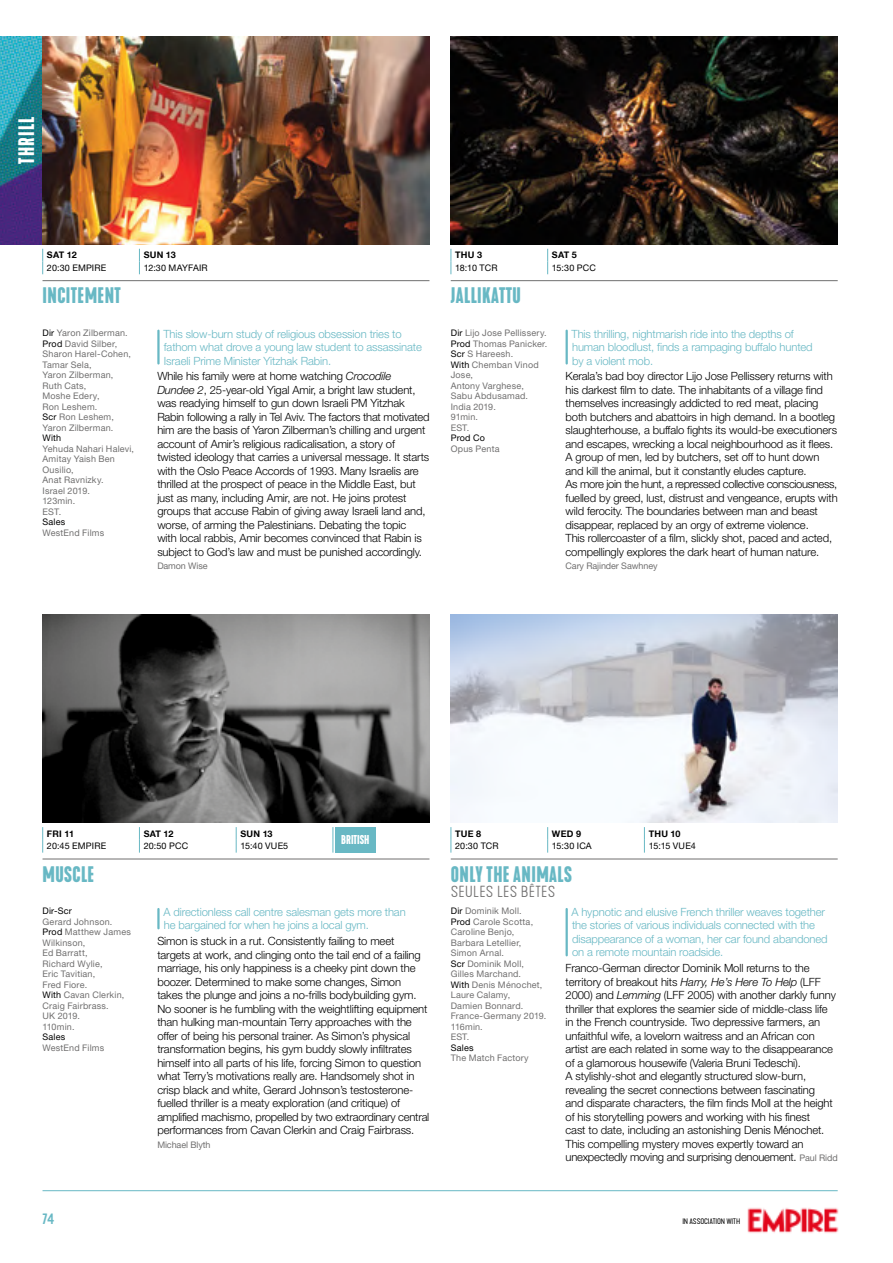
<style>
.page{position:relative;width:893px;height:1263px;background:#fff}
.page>*{position:absolute;margin:0;border:0;box-sizing:border-box;transform-origin:0 0}
.t1{font:600 condensed 21px "Kapra Neue";letter-spacing:.02em;color:#68b8c4}
.t2{font:600 condensed 21px "Kapra Neue";letter-spacing:.06em;color:#fff}
.t3{font:300 expanded 15px "Kapra Neue";letter-spacing:.02em;color:#706f6f}
.t4{font:500 15px "Kapra Neue";color:#68b8c4}
.t5{font:600 condensed 12px "Kapra Neue";color:#fff}
.t6{font:300 11.25px/13.5px "Helvetica Neue LT Std";letter-spacing:-.01em;color:#000}
.t7{font:300 11.25px/13.5px "Helvetica Neue LT Std";letter-spacing:-.01em;color:#68b8c4}
.t8{font:9px/10.5px "Helvetica Neue LT Std";letter-spacing:.02em;color:#706f6f}
.t9{font:9px "Helvetica Neue LT Std";letter-spacing:.02em;color:#000}
.t10{font:700 9px "Helvetica Neue LT";letter-spacing:.025em;color:#000}
.t11{font:9px "Helvetica Neue LT Std";letter-spacing:-.01em;color:#706f6f}
.t12{font:expanded 7.5px "Kapra Neue";letter-spacing:-.01em;color:#000}
.s1{color:#000}
.s2{font-style:italic}
.s3{font-weight:400;font-size:9px;color:#706f6f}
</style>
<div class="page">
<hr style="left:43px;top:1190px;width:795px;height:1px;background:#68b8c4">
<hr style="left:43px;top:859px;width:386px;height:1px;background:#706f6f">
<hr style="left:43px;top:280px;width:386px;height:1px;background:#706f6f">
<hr style="left:451px;top:859px;width:387px;height:1px;background:#706f6f">
<hr style="left:451px;top:280px;width:387px;height:1px;background:#706f6f">
<img style="left:0;top:36px;width:429px;height:208px">
<img style="left:451px;top:614px;width:387px;height:209px">
<img style="left:451px;top:36px;width:387px;height:208px">
<img style="left:43px;top:614px;width:386px;height:209px">
<img style="left:747px;top:1207px;width:92px;height:26px">
<svg style="left:451px;top:827px;width:1px;height:26px"></svg>
<svg style="left:547px;top:827px;width:1px;height:26px"></svg>
<svg style="left:644px;top:827px;width:1px;height:26px"></svg>
<svg style="left:42px;top:827px;width:1px;height:26px"></svg>
<svg style="left:139px;top:827px;width:1px;height:26px"></svg>
<svg style="left:236px;top:827px;width:1px;height:26px"></svg>
<svg style="left:451px;top:249px;width:1px;height:25px"></svg>
<svg style="left:547px;top:249px;width:1px;height:25px"></svg>
<svg style="left:42px;top:249px;width:1px;height:25px"></svg>
<svg style="left:139px;top:249px;width:1px;height:25px"></svg>
<hr style="left:157px;top:331px;width:3px;height:32px;background:#68b8c4">
<hr style="left:566px;top:909px;width:2px;height:46px;background:#68b8c4">
<hr style="left:157px;top:909px;width:3px;height:19px;background:#68b8c4">
<hr style="left:566px;top:331px;width:2px;height:32px;background:#68b8c4">
<svg style="left:333px;top:827px;width:43px;height:26px"></svg>
<h1 class="t2" style="left:13px;top:164px;width:48px;rotate:-90deg">THRILL</h1>
<p class="t10" style="left:47px;top:250px;width:31px">SAT 12</p>
<p class="t10" style="left:144px;top:250px;width:34px">SUN 13</p>
<p class="t9" style="left:47px;top:263px;width:61px">20:30 EMPIRE</p>
<p class="t9" style="left:144px;top:263px;width:66px">12:30 MAYFAIR</p>
<p class="t10" style="left:455px;top:250px;width:28px">THU 3</p>
<p class="t10" style="left:552px;top:250px;width:26px">SAT 5</p>
<p class="t9" style="left:455px;top:263px;width:44px">18:10 TCR</p>
<p class="t9" style="left:552px;top:263px;width:46px">15:30 PCC</p>
<h1 class="t1" style="left:43px;top:282px;width:80px">INCITEMENT</h1>
<h1 class="t1" style="left:451px;top:282px;width:72px">JALLIKATTU</h1>
<p class="t8" style="left:43px;top:327px;width:90px"><span class="s1">Dir</span> Yaron Zilberman.<br><span class="s1">Prod</span> David Silber,<br>Sharon Harel-Cohen,<br>Tamar Sela,<br>Yaron Zilberman,<br>Ruth Cats,<br>Moshe Edery,<br>Ron Leshem.<br><span class="s1">Scr</span> Ron Leshem,<br>Yaron Zilberman.</p>
<p class="t9" style="left:43px;top:433px;width:20px">With</p>
<p class="t8" style="left:43px;top:443px;width:93px">Yehuda Nahari Halevi,<br>Amitay Yaish Ben<br>Ousilio,<br>Anat Ravnizky.<br>Israel 2019.<br>123min.<br>EST.</p>
<p class="t9" style="left:43px;top:517px;width:24px">Sales</p>
<p class="t8" style="left:43px;top:527px;width:63px">WestEnd Films</p>
<p class="t7" style="left:163px;top:327px;width:260px">This slow-burn study of religious obsession tries to fathom what drove a young law student to assassinate<br>Israeli Prime Minister Yitzhak Rabin.</p>
<p class="t6" style="left:157px;top:369px;width:274px">While his family were at home watching <span class="s2">Crocodile Dundee 2</span>, 25-year-old Yigal Amir, a bright law student, was readying himself to gun down Israeli PM Yitzhak Rabin following a rally in Tel Aviv. The factors that motivated him are the basis of Yaron Zilberman’s chilling and urgent account of Amir’s religious radicalisation, a story of twisted ideology that carries a universal message. It starts with the Oslo Peace Accords of 1993. Many Israelis are thrilled at the prospect of peace in the Middle East, but just as many, including Amir, are not. He joins protest groups that accuse Rabin of giving away Israeli land and, worse, of arming the Palestinians. Debating the topic<br>with local rabbis, Amir becomes convinced that Rabin is subject to God’s law and must be punished accordingly.</p>
<p class="t11" style="left:157px;top:561px;width:52px">Damon Wise</p>
<p class="t8" style="left:451px;top:327px;width:98px"><span class="s1">Dir</span> Lijo Jose Pellissery.<br><span class="s1">Prod</span> Thomas Panicker.<br><span class="s1">Scr</span> S Hareesh.<br><span class="s1">With</span> Chemban Vinod<br>Jose,<br>Antony Varghese,<br>Sabu Abdusamad.<br>India 2019.<br>91min.<br>EST.</p>
<p class="t9" style="left:451px;top:432px;width:36px">Prod Co</p>
<p class="t8" style="left:451px;top:443px;width:50px">Opus Penta</p>
<p class="t7" style="left:572px;top:327px;width:243px">This thrilling, nightmarish ride into the depths of human bloodlust, finds a rampaging buffalo hunted by a violent mob.</p>
<p class="t6" style="left:566px;top:369px;width:274px">Kerala’s bad boy director Lijo Jose Pellissery returns with his darkest film to date. The inhabitants of a village find themselves increasingly addicted to red meat, placing both butchers and abattoirs in high demand. In a bootleg slaughterhouse, a buffalo fights its would-be executioners and escapes, wrecking a local neighbourhood as it flees.<br>A group of men, led by butchers, set off to hunt down and kill the animal, but it constantly eludes capture.<br>As more join the hunt, a repressed collective consciousness, fuelled by greed, lust, distrust and vengeance, erupts with wild ferocity. The boundaries between man and beast disappear, replaced by an orgy of extreme violence.<br>This rollercoaster of a film, slickly shot, paced and acted, compellingly explores the dark heart of human nature.</p>
<p class="t11" style="left:566px;top:561px;width:94px">Cary Rajinder Sawhney</p>
<p class="t10" style="left:47px;top:828px;width:29px">FRI 11</p>
<p class="t10" style="left:144px;top:828px;width:31px">SAT 12</p>
<p class="t10" style="left:240px;top:828px;width:34px">SUN 13</p>
<p class="t9" style="left:47px;top:841px;width:61px">20:45 EMPIRE</p>
<p class="t9" style="left:144px;top:841px;width:46px">20:50 PCC</p>
<p class="t9" style="left:240px;top:841px;width:49px">15:40 VUE5</p>
<p class="t5" style="left:341px;top:832px;width:30px">BRITISH</p>
<p class="t10" style="left:455px;top:828px;width:28px">TUE 8</p>
<p class="t10" style="left:552px;top:828px;width:31px">WED 9</p>
<p class="t10" style="left:649px;top:828px;width:33px">THU 10</p>
<p class="t9" style="left:455px;top:841px;width:45px">20:30 TCR</p>
<p class="t9" style="left:552px;top:841px;width:41px">15:30 ICA</p>
<p class="t9" style="left:649px;top:841px;width:49px">15:15 VUE4</p>
<h1 class="t1" style="left:43px;top:860px;width:53px">MUSCLE</h1>
<h1 class="t1" style="left:451px;top:860px;width:123px">ONLY THE ANIMALS</h1>
<h2 class="t3" style="left:451px;top:883px;width:106px">SEULES LES BÊTES</h2>
<p class="t9" style="left:43px;top:906px;width:31px">Dir-Scr</p>
<p class="t8" style="left:43px;top:916px;width:90px">Gerard Johnson.<br><span class="s1">Prod</span> Matthew James<br>Wilkinson,<br>Ed Barratt,<br>Richard Wylie,<br>Eric Tavitian,<br>Fred Fiore.<br><span class="s1">With</span> Cavan Clerkin,<br>Craig Fairbrass.<br>UK 2019.<br>110min.</p>
<p class="t9" style="left:43px;top:1032px;width:24px">Sales</p>
<p class="t8" style="left:43px;top:1042px;width:63px">WestEnd Films</p>
<p class="t7" style="left:164px;top:905px;width:244px">A directionless call centre salesman gets more than he bargained for when he joins a local gym.</p>
<p class="t6" style="left:157px;top:934px;width:274px">Simon is stuck in a rut. Consistently failing to meet targets at work, and clinging onto the tail end of a failing marriage, his only happiness is a cheeky pint down the boozer. Determined to make some changes, Simon takes the plunge and joins a no-frills bodybuilding gym.<br>No sooner is he fumbling with the weightlifting equipment than hulking man-mountain Terry approaches with the offer of being his personal trainer. As Simon’s physical transformation begins, his gym buddy slowly infiltrates himself into all parts of his life, forcing Simon to question what Terry’s motivations really are. Handsomely shot in crisp black and white, Gerard Johnson’s testosterone&shy;fuelled thriller is a meaty exploration (and critique) of amplified machismo, propelled by two extraordinary central performances from Cavan Clerkin and Craig Fairbrass.</p>
<p class="t11" style="left:157px;top:1139px;width:55px">Michael Blyth</p>
<p class="t8" style="left:451px;top:906px;width:97px"><span class="s1">Dir</span> Dominik Moll.<br><span class="s1">Prod</span> Carole Scotta,<br>Caroline Benjo,<br>Barbara Letellier,<br>Simon Arnal.<br><span class="s1">Scr</span> Dominik Moll,<br>Gilles Marchand.<br><span class="s1">With</span> Denis Ménochet,<br>Laure Calamy,<br>Damien Bonnard.<br>France-Germany 2019.<br>116min.<br>EST.</p>
<p class="t9" style="left:451px;top:1042px;width:24px">Sales</p>
<p class="t8" style="left:451px;top:1053px;width:80px">The Match Factory</p>
<p class="t7" style="left:571px;top:905px;width:258px">A hypnotic and elusive French thriller weaves together the stories of various individuals connected with the disappearance of a woman, her car found abandoned on a remote mountain roadside.</p>
<p class="t6" style="left:566px;top:961px;width:274px">Franco-German director Dominik Moll returns to the territory of breakout hits <span class="s2">Harry, He’s Here To Help</span> (LFF 2000) and <span class="s2">Lemming</span> (LFF 2005) with another darkly funny thriller that explores the seamier side of middle-class life in the French countryside. Two depressive farmers, an unfaithful wife, a lovelorn waitress and an African con artist are each related in some way to the disappearance of a glamorous housewife (Valeria Bruni Tedeschi).<br>A stylishly-shot and elegantly structured slow-burn, revealing the secret connections between fascinating<br>and disparate characters, the film finds Moll at the height of his storytelling powers and working with his finest<br>cast to date, including an astonishing Denis Ménochet.<br>This compelling mystery moves expertly toward an unexpectedly moving and surprising denouement. <span class="s3">Paul Ridd</span></p>
<h2 class="t4" style="left:43px;top:1209px;width:13px">74</h2>
<p class="t12" style="left:682px;top:1216px;width:59px">IN ASSOCIATION WITH</p>
</div>
